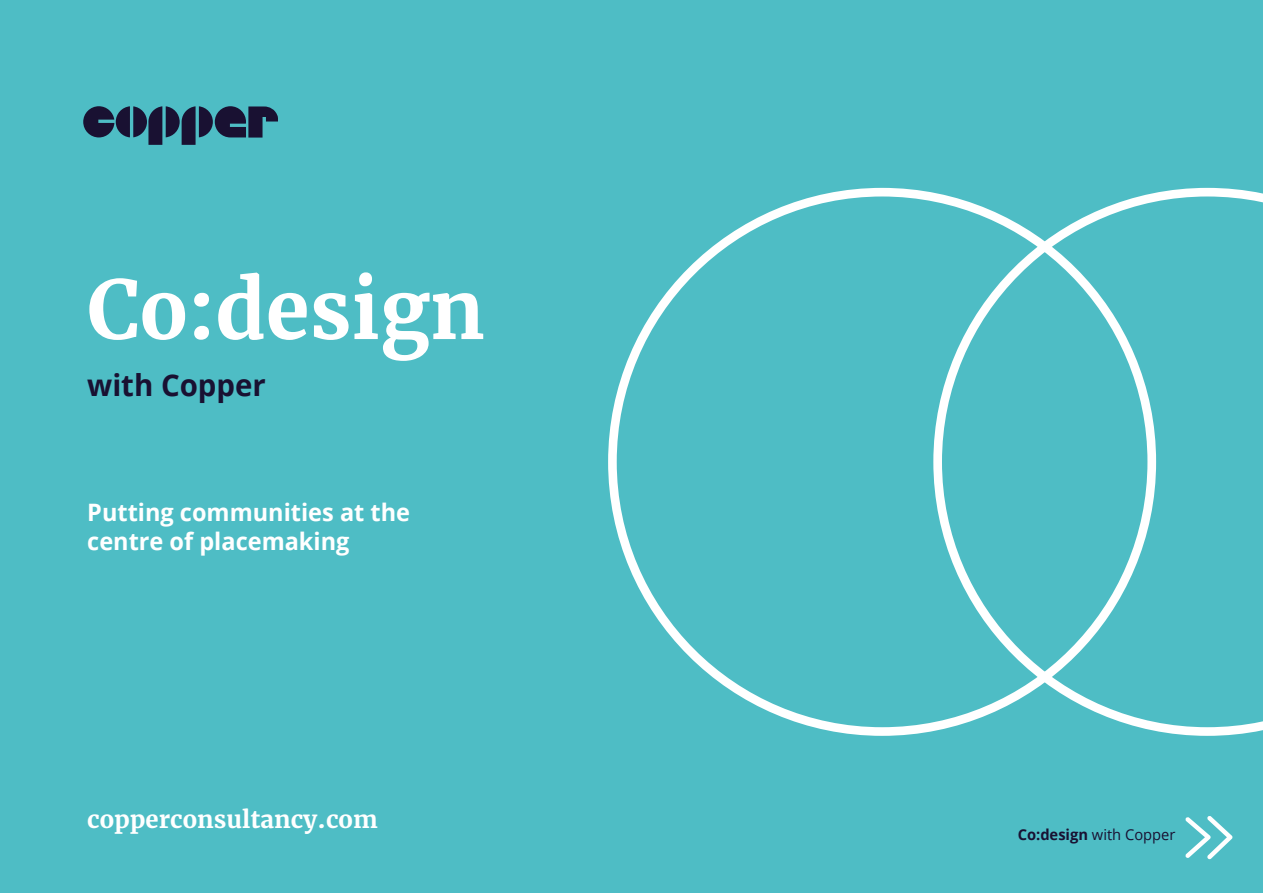
<style>
.page{position:relative;width:1263px;height:893px;background:#4ebdc5}
.page>*{position:absolute;margin:0;border:0;box-sizing:border-box;transform-origin:0 0}
.t1{font:700 81px "Merriweather";color:#fff}
.t2{font:700 30px "Open Sans";color:#191132}
.t3{font:700 24px/28.8px "Open Sans";color:#fff}
.t4{font:700 24px "Merriweather";color:#fff}
.t5{font:15px "Open Sans";color:#191132}
.s1{font-weight:700}
</style>
<div class="page">
<svg style="left:83px;top:106px;width:195px;height:39px"></svg>
<svg style="left:1185px;top:816px;width:47px;height:43px"></svg>
<svg style="left:933px;top:188px;width:330px;height:548px"></svg>
<h1 class="t1" style="left:87px;top:258px;width:399px">Co:design</h1>
<p class="t2" style="left:87px;top:364px;width:180px">with Copper</p>
<p class="t3" style="left:87px;top:497px;width:324px">Putting communities at the centre of placemaking</p>
<p class="t4" style="left:87px;top:804px;width:292px">copperconsultancy.com</p>
<p class="t5" style="left:1018px;top:825px;width:159px"><span class="s1">Co:design</span> with Copper</p>
</div>
